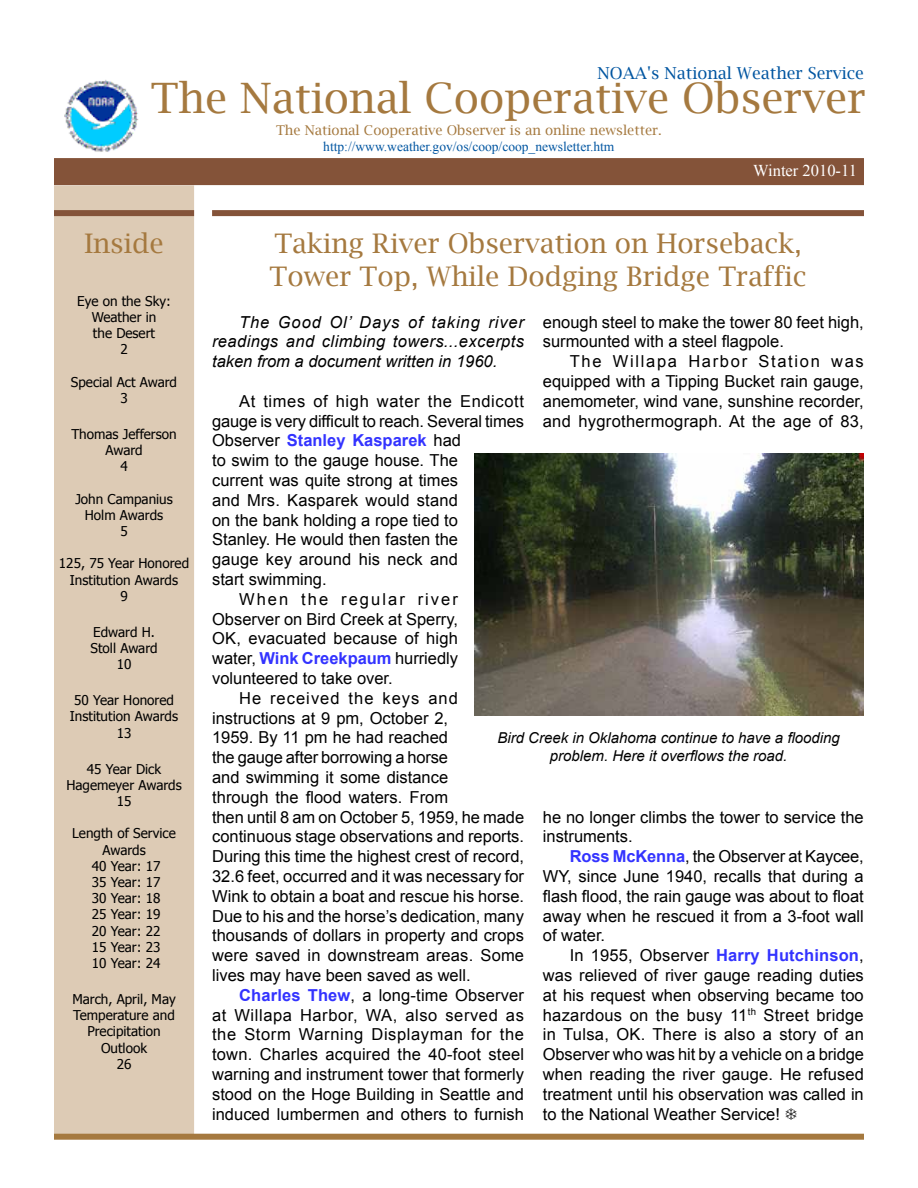
<style>
.page{position:relative;width:918px;height:1188px;background:#fff}
.page>*{position:absolute;margin:0;border:0;box-sizing:border-box;transform-origin:0 0}
.t1{font:42px "Lucida Bright";color:#a5793f}
.t2{font:27px/32.4px "Lucida Bright";color:#a5793f}
.t3{font:16.5px/19.8px "Arial";color:#000;text-align:justify}
.t4{font:italic 16.5px/19.8px "Arial";color:#000;text-align:justify}
.t5{font:16.5px "Arial";letter-spacing:.035em;color:#000}
.t6{font:16.5px "Lucida Bright";color:#0055a1}
.t7{font:700 16.5px "Arial";color:#33f}
.t8{font:16.5px "Arial";letter-spacing:.06em;color:#000}
.t9{font:16.5px "Arial";letter-spacing:.125em;color:#000}
.t10{font:16.5px "Times New Roman";color:#fff}
.t11{font:italic 15px/18px "Arial";color:#000;text-align:center}
.t12{font:13.5px/16.2px "Tahoma";color:#000;text-align:center}
.t13{font:13.5px "Lucida Bright";color:#a5793f}
.t14{font:13.5px "Times New Roman";color:#0055a1}
.s1{font-weight:400;color:#000}
.s2{font-weight:700;color:#33f}
</style>
<div class="page">
<div style="left:54px;top:185px;width:140px;height:949px;background:#ddcbb5"></div>
<div style="left:54px;top:1134px;width:810px;height:6px;background:#a5793f"></div>
<div style="left:54px;top:158px;width:810px;height:27px;background:#845339;border:2px solid #845339"></div>
<img style="left:64px;top:80px;width:75px;height:72px">
<div style="left:54px;top:210px;width:140px;height:6px;background:#845339"></div>
<div style="left:212px;top:210px;width:652px;height:6px;background:#845339"></div>
<img style="left:474px;top:454px;width:390px;height:262px">
<p class="t6" style="left:597px;top:64px;width:268px">NOAA's National Weather Service</p>
<h1 class="t1" style="left:151px;top:74px;width:717px">The National Cooperative Observer</h1>
<h2 class="t2" style="left:84px;top:227px;width:81px">Inside</h2>
<p class="t12" style="left:77px;top:292px;width:95px">Eye on the Sky:<br>Weather in<br>the Desert<br>2</p>
<p class="t12" style="left:71px;top:373px;width:108px">Special Act Award<br>3</p>
<p class="t12" style="left:71px;top:425px;width:107px">Thomas Jefferson<br>Award<br>4</p>
<p class="t12" style="left:75px;top:490px;width:99px">John Campanius<br>Holm Awards<br>5</p>
<p class="t12" style="left:59px;top:555px;width:132px">125, 75 Year Honored<br>Institution Awards<br>9</p>
<p class="t12" style="left:91px;top:623px;width:69px">Edward H.<br>Stoll Award<br>10</p>
<p class="t12" style="left:70px;top:691px;width:110px">50 Year Honored<br>Institution Awards<br>13</p>
<p class="t12" style="left:66px;top:760px;width:117px">45 Year Dick<br>Hagemeyer Awards<br>15</p>
<p class="t12" style="left:72px;top:825px;width:105px">Length of Service<br>Awards<br>40 Year: 17<br>35 Year: 17<br>30 Year: 18<br>25 Year: 19<br>20 Year: 22<br>15 Year: 23<br>10 Year: 24</p>
<p class="t12" style="left:72px;top:990px;width:105px">March, April, May<br>Temperature and<br>Precipitation<br>Outlook<br>26</p>
<p class="t13" style="left:276px;top:122px;width:387px">The National Cooperative Observer is an online newsletter.</p>
<p class="t14" style="left:323px;top:138px;width:293px">http://www.weather.gov/os/coop/coop_newsletter.htm</p>
<p class="t10" style="left:753px;top:159px;width:105px">Winter 2010-11</p>
<h2 class="t2" style="left:270px;top:227px;width:539px">Taking River Observation on Horseback,<br>Tower Top, While Dodging Bridge Traffic</h2>
<p class="t3" style="left:543px;top:312px;width:323px">enough steel to make the tower 80 feet high, surmounted with a steel flagpole.</p>
<p class="t3" style="left:543px;top:352px;width:323px;text-indent:27px">The Willapa Harbor Station was equipped with a Tipping Bucket rain gauge, anemometer, wind vane, sunshine recorder, and hygrothermograph. At the age of 83,</p>
<p class="t4" style="left:212px;top:312px;width:314px;text-indent:27px">The Good Ol’ Days of taking river readings and climbing towers...excerpts taken from a document written in 1960.</p>
<p class="t5" style="left:239px;top:390px;width:286px">At times of high water the Endicott</p>
<p class="t3" style="left:212px;top:411px;width:313px">gauge is very difficult to reach. Several times</p>
<p class="t7" style="left:212px;top:430px;width:250px"><span class="s1">Observer</span> Stanley Kasparek <span class="s1">had</span></p>
<p class="t3" style="left:212px;top:451px;width:247px">to swim to the gauge house. The</p>
<p class="t3" style="left:212px;top:471px;width:247px">current was quite strong at times</p>
<p class="t3" style="left:212px;top:490px;width:247px">and Mrs. Kasparek would stand</p>
<p class="t3" style="left:212px;top:510px;width:247px">on the bank holding a rope tied to</p>
<p class="t3" style="left:212px;top:530px;width:247px">Stanley. He would then fasten the</p>
<p class="t3" style="left:212px;top:550px;width:247px">gauge key around his neck and</p>
<p class="t3" style="left:212px;top:570px;width:116px">start swimming.</p>
<p class="t9" style="left:239px;top:588px;width:220px">When the regular river</p>
<p class="t3" style="left:212px;top:609px;width:247px">Observer on Bird Creek at Sperry,</p>
<p class="t3" style="left:212px;top:629px;width:247px">OK, evacuated because of high</p>
<p class="t3" style="left:212px;top:649px;width:248px">water, <span class="s2">Wink Creekpaum</span> hurriedly</p>
<p class="t3" style="left:212px;top:669px;width:182px">volunteered to take over.</p>
<p class="t8" style="left:239px;top:687px;width:220px">He received the keys and</p>
<p class="t3" style="left:212px;top:708px;width:238px">instructions at 9 pm, October 2,</p>
<p class="t3" style="left:212px;top:728px;width:238px">1959. By 11 pm he had reached</p>
<p class="t3" style="left:212px;top:748px;width:238px">the gauge after borrowing a horse</p>
<p class="t3" style="left:212px;top:768px;width:238px">and swimming it some distance</p>
<p class="t3" style="left:212px;top:787px;width:238px">through the flood waters. From</p>
<p class="t3" style="left:212px;top:807px;width:314px">then until 8 am on October 5, 1959, he made</p>
<p class="t3" style="left:212px;top:827px;width:313px">continuous stage observations and reports.</p>
<p class="t3" style="left:212px;top:847px;width:313px">During this time the highest crest of record,</p>
<p class="t3" style="left:212px;top:867px;width:313px">32.6 feet, occurred and it was necessary for</p>
<p class="t3" style="left:212px;top:886px;width:313px">Wink to obtain a boat and rescue his horse.</p>
<p class="t3" style="left:212px;top:906px;width:313px">Due to his and the horse’s dedication, many</p>
<p class="t3" style="left:212px;top:926px;width:313px">thousands of dollars in property and crops</p>
<p class="t3" style="left:212px;top:946px;width:314px">were saved in downstream areas. Some</p>
<p class="t3" style="left:212px;top:966px;width:260px">lives may have been saved as well.</p>
<p class="t3" style="left:239px;top:985px;width:287px"><span class="s2">Charles Thew</span>, a long-time Observer</p>
<p class="t5" style="left:212px;top:1004px;width:313px">at Willapa Harbor, WA, also served as</p>
<p class="t5" style="left:212px;top:1024px;width:313px">the Storm Warning Displayman for the</p>
<p class="t3" style="left:212px;top:1045px;width:314px">town. Charles acquired the 40-foot steel</p>
<p class="t3" style="left:212px;top:1065px;width:313px">warning and instrument tower that formerly</p>
<p class="t3" style="left:212px;top:1084px;width:313px">stood on the Hoge Building in Seattle and</p>
<p class="t3" style="left:212px;top:1104px;width:313px">induced lumbermen and others to furnish</p>
<p class="t11" style="left:497px;top:728px;width:344px">Bird Creek in Oklahoma continue to have a flooding problem. Here it overflows the road.</p>
<p class="t3" style="left:543px;top:807px;width:322px">he no longer climbs the tower to service the instruments.</p>
<p class="t3" style="left:543px;top:847px;width:323px;text-indent:27px"><span class="s2">Ross McKenna</span>, the Observer at Kaycee, WY, since June 1940, recalls that during a flash flood, the rain gauge was about to float away when he rescued it from a 3-foot wall of water.</p>
<p class="t3" style="left:543px;top:946px;width:323px;text-indent:27px">In 1955, Observer <span class="s2">Harry Hutchinson</span>, was relieved of river gauge reading duties at his request when observing became too hazardous on the busy 11<sup>th</sup> Street bridge in Tulsa, OK. There is also a story of an Observer who was hit by a vehicle on a bridge when reading the river gauge. He refused treatment until his observation was called in to the National Weather Service!</p>
</div>
